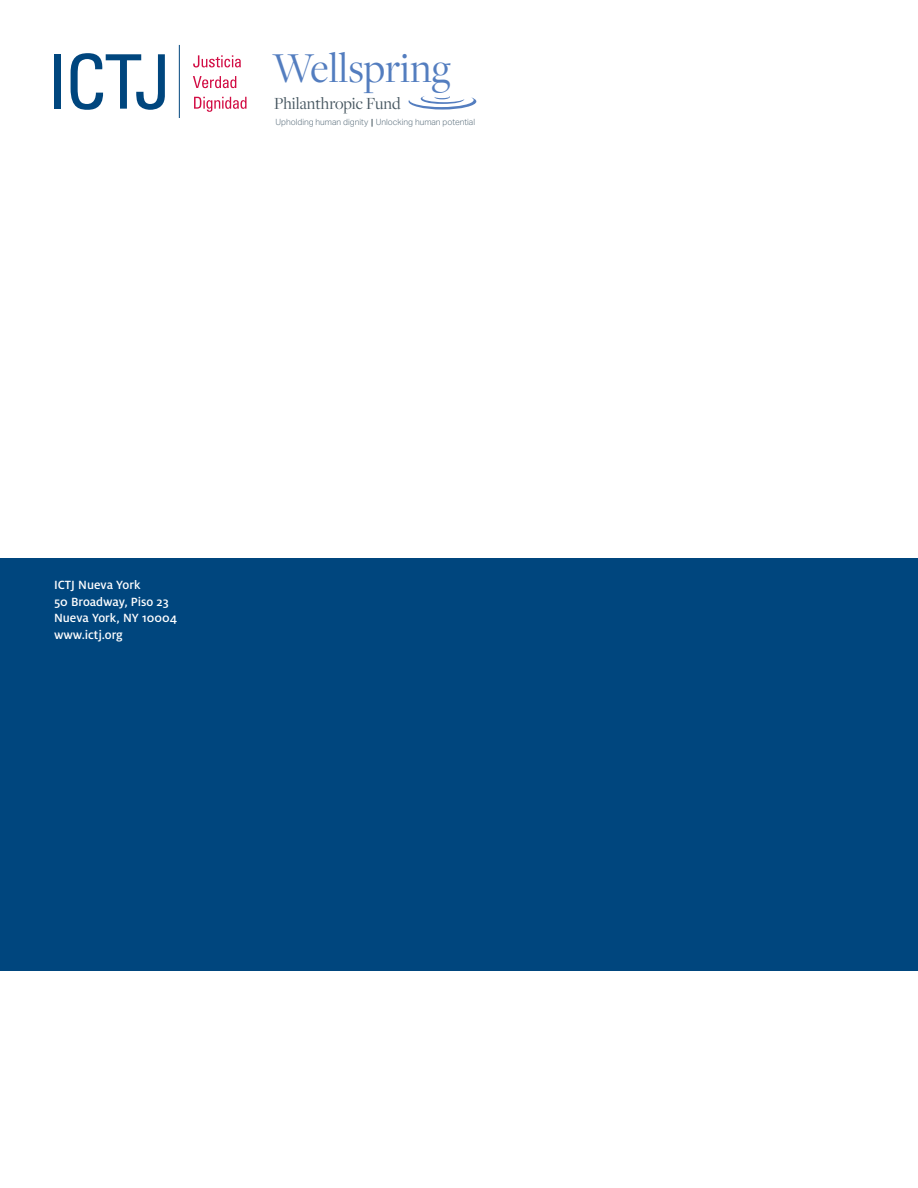
<style>
.page{position:relative;width:918px;height:1188px;background:#fff}
.page>*{position:absolute;margin:0;border:0;box-sizing:border-box;transform-origin:0 0}
.t1{font:44.25px "Freight Disp Pro";color:#537dbf}
.t2{font:17.7px "Freight Disp Pro";color:#45555f}
.Back_Cover_-_Address{font:500 13.2px "Milo OT";color:#fff}
.t3{font:300 8.7px "Aktiv Grotesk";color:#617481}
</style>
<div class="page">
<div style="left:0;top:558px;width:918px;height:413px;background:#00467e"></div>
<div style="left:54px;top:54px;width:7px;height:55px;background:#00467e"></div>
<svg style="left:71px;top:53px;width:94px;height:57px"></svg>
<hr style="left:179px;top:45px;width:1px;height:73px;background:#00467e">
<svg style="left:193px;top:55px;width:48px;height:13px"></svg>
<svg style="left:193px;top:76px;width:43px;height:12px"></svg>
<svg style="left:194px;top:97px;width:53px;height:15px"></svg>
<svg style="left:409px;top:96px;width:67px;height:14px"></svg>
<p class="t1" style="left:273px;top:39px;width:180px">Wellspring</p>
<p class="t2" style="left:274px;top:92px;width:128px">Philanthropic Fund</p>
<p class="t3" style="left:275px;top:117px;width:201px">Upholding human dignity Unlocking human potential</p>
<p class="Back_Cover_-_Address" style="left:54px;top:578px;width:88px">ICTJ Nueva York</p>
<p class="Back_Cover_-_Address" style="left:54px;top:594px;width:116px">50 Broadway, Piso 23</p>
<p class="Back_Cover_-_Address" style="left:54px;top:611px;width:125px">Nueva York, NY 10004</p>
<p class="Back_Cover_-_Address" style="left:54px;top:627px;width:70px">www.ictj.org</p>
</div>
